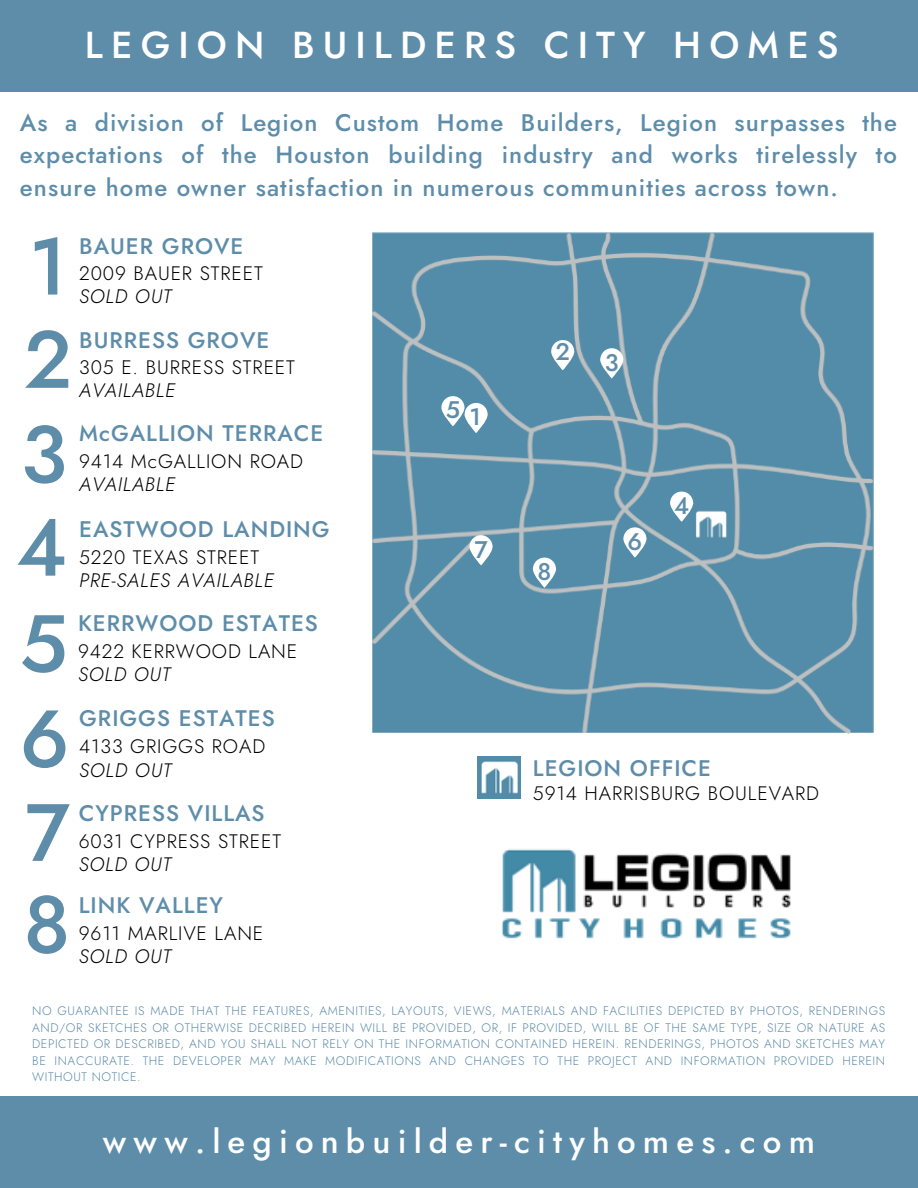
<style>
.page{position:relative;width:918px;height:1188px;background:#fff}
.page>*{position:absolute;margin:0;border:0;box-sizing:border-box;transform-origin:0 0}
.t1{font:500 81px "Jost";color:#5e8daa}
.t2{font:500 37.5px "Jost";letter-spacing:.215em;color:#fff}
.t3{font:500 33px "Jost";letter-spacing:.215em;color:#fff}
.t4{font:500 24px/32.7px "Jost";letter-spacing:.045em;color:#5e8daa;text-align:justify}
.t5{font:500 22.5px "Jost";letter-spacing:.045em;color:#5e8daa}
.t6{font:300 19.5px "Jost";letter-spacing:.045em;color:#000}
.t7{font:italic 300 19.5px "Jost";letter-spacing:.045em;color:#000}
.t8{font:300 12.3px/16.5px "Jost";letter-spacing:.045em;color:#5e8daa;text-align:justify}
</style>
<div class="page">
<div style="left:0;top:0;width:918px;height:92px;background:#5e8daa"></div>
<div style="left:0;top:1096px;width:918px;height:92px;background:#5e8daa"></div>
<img style="left:478px;top:757px;width:42px;height:41px">
<img style="left:372px;top:232px;width:502px;height:502px">
<svg style="left:447px;top:549px;width:46px;height:47px;background:#598faa"></svg>
<svg style="left:469px;top:535px;width:24px;height:30px"></svg>
<svg style="left:533px;top:558px;width:23px;height:30px"></svg>
<div style="left:433px;top:389px;width:60px;height:58px;background:#538ca9"></div>
<svg style="left:441px;top:396px;width:23px;height:30px"></svg>
<svg style="left:465px;top:403px;width:23px;height:30px"></svg>
<svg style="left:551px;top:382px;width:42px;height:35px"></svg>
<svg style="left:551px;top:340px;width:23px;height:30px"></svg>
<svg style="left:600px;top:348px;width:23px;height:30px"></svg>
<svg style="left:670px;top:492px;width:23px;height:30px"></svg>
<svg style="left:623px;top:527px;width:23px;height:31px"></svg>
<img style="left:501px;top:849px;width:290px;height:90px">
<p class="t2" style="left:85px;top:18px;width:755px">LEGION BUILDERS CITY HOMES</p>
<p class="t4" style="left:20px;top:106px;width:878px">As a division of Legion Custom Home Builders, Legion surpasses the expectations of the Houston building industry and works tirelessly to ensure home owner satisfaction in numerous communities across town.</p>
<p class="t1" style="left:29px;top:208px;width:40px">1</p>
<p class="t5" style="left:79px;top:230px;width:166px">BAUER GROVE</p>
<p class="t6" style="left:79px;top:259px;width:185px">2009 BAUER STREET</p>
<p class="t7" style="left:79px;top:283px;width:94px">SOLD OUT</p>
<p class="t1" style="left:23px;top:301px;width:50px">2</p>
<p class="t5" style="left:79px;top:323px;width:192px">BURRESS GROVE</p>
<p class="t6" style="left:79px;top:353px;width:217px">305 E. BURRESS STREET</p>
<p class="t7" style="left:79px;top:376px;width:98px">AVAILABLE</p>
<p class="t1" style="left:20px;top:396px;width:48px">3</p>
<p class="t5" style="left:79px;top:417px;width:246px">McGALLION TERRACE</p>
<p class="t6" style="left:79px;top:448px;width:225px">9414 McGALLION ROAD</p>
<p class="t7" style="left:79px;top:471px;width:98px">AVAILABLE</p>
<p class="t1" style="left:16px;top:489px;width:52px">4</p>
<p class="t1" style="left:19px;top:585px;width:50px">5</p>
<p class="t1" style="left:20px;top:680px;width:51px">6</p>
<p class="t5" style="left:79px;top:513px;width:252px">EASTWOOD LANDING</p>
<p class="t6" style="left:79px;top:543px;width:182px">5220 TEXAS STREET</p>
<p class="t7" style="left:79px;top:566px;width:196px">PRE-SALES AVAILABLE</p>
<p class="t5" style="left:78px;top:607px;width:241px">KERRWOOD ESTATES</p>
<p class="t6" style="left:78px;top:637px;width:221px">9422 KERRWOOD LANE</p>
<p class="t7" style="left:78px;top:661px;width:94px">SOLD OUT</p>
<p class="t5" style="left:79px;top:702px;width:197px">GRIGGS ESTATES</p>
<p class="t6" style="left:79px;top:733px;width:188px">4133 GRIGGS ROAD</p>
<p class="t7" style="left:79px;top:756px;width:94px">SOLD OUT</p>
<p class="t1" style="left:25px;top:774px;width:47px">7</p>
<p class="t5" style="left:79px;top:796px;width:187px">CYPRESS VILLAS</p>
<p class="t6" style="left:79px;top:827px;width:204px">6031 CYPRESS STREET</p>
<p class="t7" style="left:79px;top:850px;width:94px">SOLD OUT</p>
<p class="t1" style="left:23px;top:866px;width:48px">8</p>
<p class="t5" style="left:79px;top:888px;width:146px">LINK VALLEY</p>
<p class="t6" style="left:79px;top:919px;width:186px">9611 MARLIVE LANE</p>
<p class="t7" style="left:79px;top:942px;width:94px">SOLD OUT</p>
<p class="t4" style="left:446px;top:394px;width:16px">5</p>
<p class="t4" style="left:469px;top:401px;width:13px">1</p>
<p class="t4" style="left:474px;top:533px;width:15px">7</p>
<p class="t4" style="left:555px;top:335px;width:16px">2</p>
<p class="t4" style="left:605px;top:346px;width:15px">3</p>
<p class="t4" style="left:538px;top:555px;width:15px">8</p>
<p class="t4" style="left:628px;top:525px;width:16px">6</p>
<p class="t4" style="left:674px;top:489px;width:17px">4</p>
<p class="t5" style="left:533px;top:752px;width:180px">LEGION OFFICE</p>
<p class="t6" style="left:533px;top:779px;width:288px">5914 HARRISBURG BOULEVARD</p>
<p class="t8" style="left:32px;top:1003px;width:854px">NO GUARANTEE IS MADE THAT THE FEATURES, AMENITIES, LAYOUTS, VIEWS, MATERIALS AND FACILITIES DEPICTED BY PHOTOS, RENDERINGS AND/OR SKETCHES OR OTHERWISE DECRIBED HEREIN WILL BE PROVIDED, OR, IF PROVIDED, WILL BE OF THE SAME TYPE, SIZE OR NATURE AS DEPICTED OR DESCRIBED, AND YOU SHALL NOT RELY ON THE INFORMATION CONTAINED HEREIN. RENDERINGS, PHOTOS AND SKETCHES MAY BE INACCURATE. THE DEVELOPER MAY MAKE MODIFICATIONS AND CHANGES TO THE PROJECT AND INFORMATION PROVIDED HEREIN WITHOUT NOTICE.</p>
<p class="t3" style="left:103px;top:1117px;width:714px">www.legionbuilder-cityhomes.com</p>
</div>
